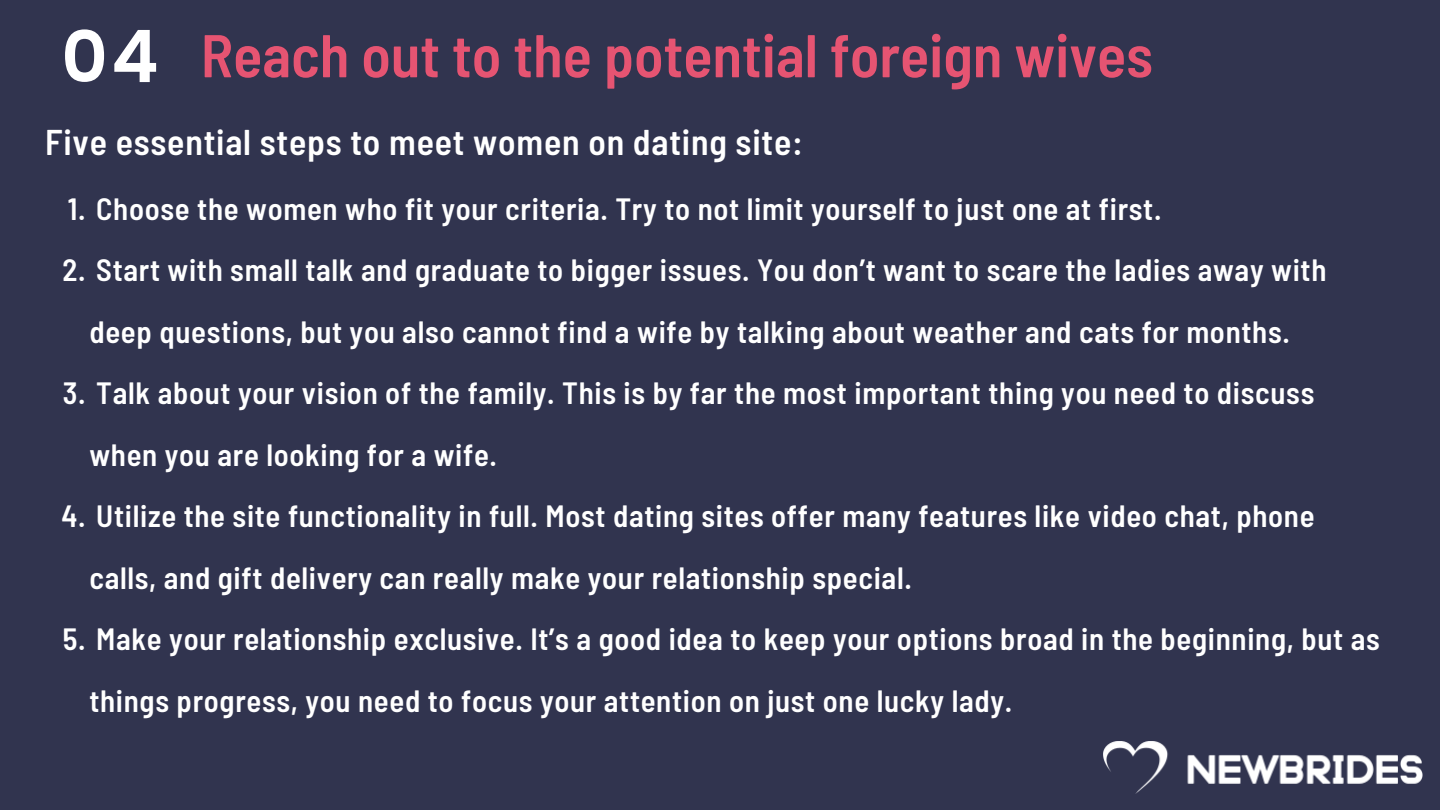
<style>
.page{position:relative;width:1440px;height:810px;background:#31344f}
.page>*{position:absolute;margin:0;border:0;box-sizing:border-box;transform-origin:0 0}
.t1{font:600 72.4px "Poppins";color:#fff}
.t2{font:600 semi-condensed 60.2px "Barlow";color:#e65472}
.t3{font:600 semi-condensed 35.7px "Barlow";letter-spacing:.02em;color:#fff}
.t4{font:600 semi-condensed 30.7px/61.5px "Barlow";letter-spacing:.02em;color:#fff}
</style>
<div class="page">
<img style="left:1103px;top:741px;width:320px;height:53px">
<p class="t1" style="left:61px;top:15px;width:99px">04</p>
<p class="t2" style="left:201px;top:17px;width:954px">Reach out to the potential foreign wives</p>
<p class="t3" style="left:45px;top:120px;width:759px">Five essential steps to meet women on dating site:</p>
<p class="t4" style="left:68px;top:177px;width:1095px">1. Choose the women who fit your criteria. Try to not limit yourself to just one at first.</p>
<p class="t4" style="left:63px;top:238px;width:1265px;text-align:center">2. Start with small talk and graduate to bigger issues. You don’t want to scare the ladies away with deep questions, but you also cannot find a wife by talking about weather and cats for months.</p>
<p class="t4" style="left:89px;top:361px;width:1226px;text-indent:-27px">3. Talk about your vision of the family. This is by far the most important thing you need to discuss when you are looking for a wife.</p>
<p class="t4" style="left:89px;top:484px;width:1227px;text-indent:-28px">4. Utilize the site functionality in full. Most dating sites offer many features like video chat, phone calls, and gift delivery can really make your relationship special.</p>
<p class="t4" style="left:89px;top:607px;width:1292px;text-indent:-27px">5. Make your relationship exclusive. It’s a good idea to keep your options broad in the beginning, but as things progress, you need to focus your attention on just one lucky lady.</p>
</div>
